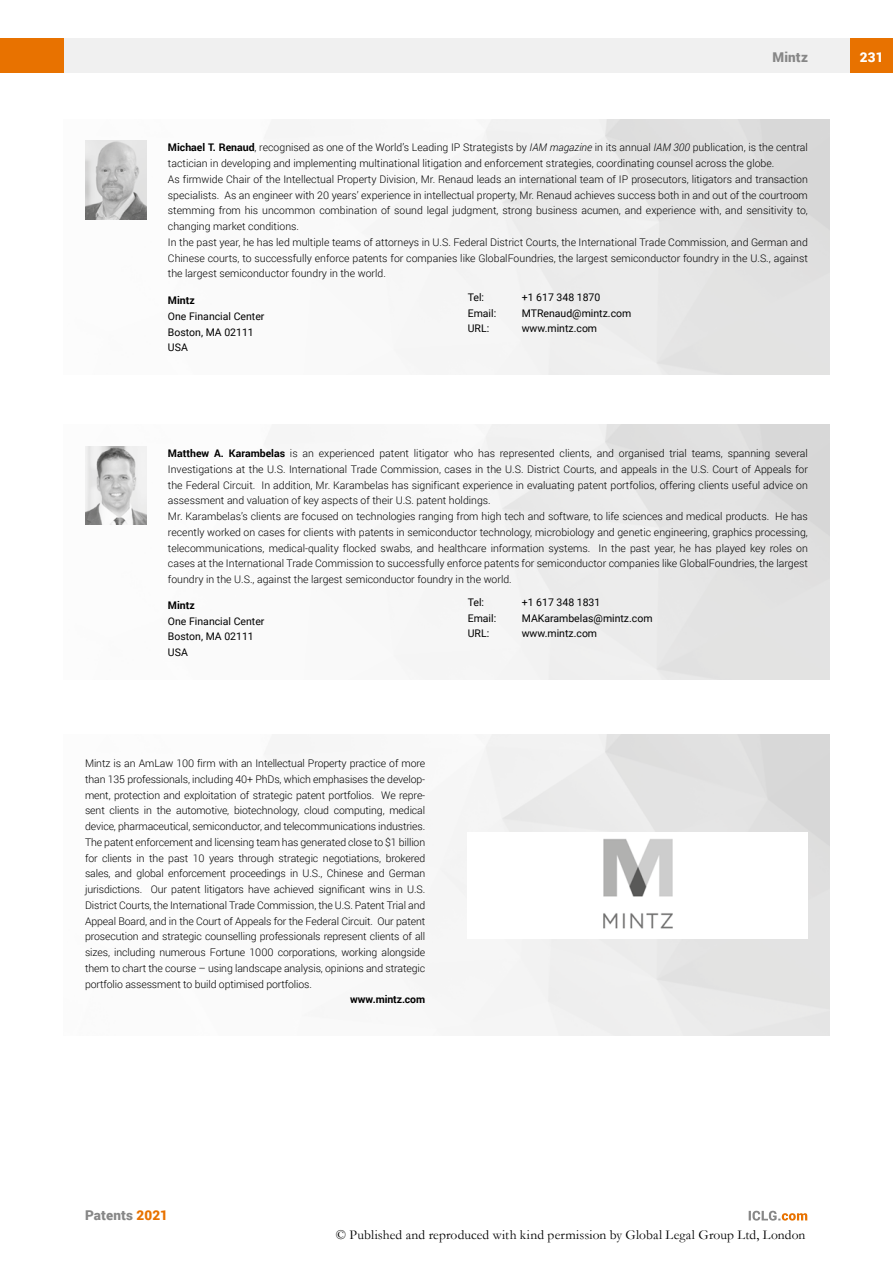
<style>
.page{position:relative;width:893px;height:1263px;background:#fff}
.page>*{position:absolute;margin:0;border:0;box-sizing:border-box;transform-origin:0 0}
.t1{font:13.5px "Garamond";letter-spacing:.01em;color:#000}
.t2{font:900 13.5px "Roboto";letter-spacing:.01em;color:#878787}
.t3{font:900 13.5px "Roboto";color:#fff}
.t4{font:300 10.5px/15.8px "Roboto";color:#000}
.t5{font:10.5px/15.8px "Roboto";color:#000}
.t6{font:700 10.5px "Roboto";letter-spacing:-.005em;color:#000}
.s1{font-weight:700}
.s2{font-style:italic}
.s3{color:#e87200}
</style>
<div class="page">
<div style="left:64px;top:38px;width:786px;height:34px;background:#f0f0f0"></div>
<div style="left:850px;top:38px;width:43px;height:34px;background:#e87200"></div>
<div style="left:0;top:38px;width:64px;height:34px;background:#e87200"></div>
<svg style="left:749px;top:1211px;width:58px;height:9px"></svg>
<img style="left:85px;top:119px;width:744px;height:255px">
<img style="left:85px;top:140px;width:61px;height:79px">
<img style="left:603px;top:838px;width:70px;height:91px">
<img style="left:85px;top:446px;width:61px;height:79px">
<p class="t2" style="left:772px;top:48px;width:37px">Mintz</p>
<p class="t4" style="left:168px;top:139px;width:641px"><span class="s1">Michael T. Renaud</span>, recognised as one of the World’s Leading IP Strategists by <span class="s2">IAM magazine</span> in its annual <span class="s2">IAM 300</span> publication, is the central tactician in developing and implementing multinational litigation and enforcement strategies, coordinating counsel across the globe.<br>As firmwide Chair of the Intellectual Property Division, Mr. Renaud leads an international team of IP prosecutors, litigators and transaction specialists. As an engineer with 20 years’ experience in intellectual property, Mr. Renaud achieves success both in and out of the courtroom stemming from his uncommon combination of sound legal judgment, strong business acumen, and experience with, and sensitivity to, changing market conditions.<br>In the past year, he has led multiple teams of attorneys in U.S. Federal District Courts, the International Trade Commission, and German and Chinese courts, to successfully enforce patents for companies like GlobalFoundries, the largest semiconductor foundry in the U.S., against the largest semiconductor foundry in the world.</p>
<p class="t6" style="left:168px;top:293px;width:28px">Mintz</p>
<p class="t5" style="left:168px;top:308px;width:98px">One Financial Center<br>Boston, MA 02111<br>USA</p>
<p class="t5" style="left:468px;top:289px;width:18px">Tel:</p>
<p class="t5" style="left:522px;top:289px;width:80px">+1 617 348 1870</p>
<p class="t5" style="left:468px;top:305px;width:30px">Email:</p>
<p class="t5" style="left:522px;top:305px;width:111px">MTRenaud@mintz.com</p>
<p class="t5" style="left:468px;top:320px;width:23px">URL:</p>
<p class="t5" style="left:522px;top:320px;width:77px">www.mintz.com</p>
<p class="t4" style="left:168px;top:445px;width:641px"><span class="s1">Matthew A. Karambelas</span> is an experienced patent litigator who has represented clients, and organised trial teams, spanning several Investigations at the U.S. International Trade Commission, cases in the U.S. District Courts, and appeals in the U.S. Court of Appeals for the Federal Circuit. In addition, Mr. Karambelas has significant experience in evaluating patent portfolios, offering clients useful advice on assessment and valuation of key aspects of their U.S. patent holdings.<br>Mr. Karambelas’s clients are focused on technologies ranging from high tech and software, to life sciences and medical products. He has recently worked on cases for clients with patents in semiconductor technology, microbiology and genetic engineering, graphics processing, telecommunications, medical-quality flocked swabs, and healthcare information systems. In the past year, he has played key roles on cases at the International Trade Commission to successfully enforce patents for semiconductor companies like GlobalFoundries, the largest foundry in the U.S., against the largest semiconductor foundry in the world.</p>
<p class="t6" style="left:168px;top:598px;width:28px">Mintz</p>
<p class="t5" style="left:168px;top:613px;width:98px">One Financial Center<br>Boston, MA 02111<br>USA</p>
<p class="t5" style="left:468px;top:594px;width:18px">Tel:</p>
<p class="t5" style="left:522px;top:594px;width:80px">+1 617 348 1831</p>
<p class="t5" style="left:468px;top:609px;width:30px">Email:</p>
<p class="t5" style="left:522px;top:609px;width:132px">MAKarambelas@mintz.com</p>
<p class="t5" style="left:468px;top:625px;width:23px">URL:</p>
<p class="t5" style="left:522px;top:625px;width:77px">www.mintz.com</p>
<p class="t4" style="left:85px;top:755px;width:342px;text-align:justify">Mintz is an AmLaw 100 firm with an Intellectual Property practice of more than 135 professionals, including 40+ PhDs, which emphasises the develop&shy;ment, protection and exploitation of strategic patent portfolios. We repre&shy;sent clients in the automotive, biotechnology, cloud computing, medical device, pharmaceutical, semiconductor, and telecommunications industries.<br>The patent enforcement and licensing team has generated close to $1 billion for clients in the past 10 years through strategic negotiations, brokered sales, and global enforcement proceedings in U.S., Chinese and German jurisdictions. Our patent litigators have achieved significant wins in U.S.<br>District Courts, the International Trade Commission, the U.S. Patent Trial and Appeal Board, and in the Court of Appeals for the Federal Circuit. Our patent prosecution and strategic counselling professionals represent clients of all sizes, including numerous Fortune 1000 corporations, working alongside them to chart the course – using landscape analysis, opinions and strategic portfolio assessment to build optimised portfolios.</p>
<p class="t6" style="left:350px;top:992px;width:76px">www.mintz.com</p>
<p class="t3" style="left:860px;top:48px;width:25px">231</p>
<p class="t2" style="left:85px;top:1206px;width:84px">Patents <span class="s3">2021</span></p>
<p class="t1" style="left:336px;top:1225px;width:471px">© Published and reproduced with kind permission by Global Legal Group Ltd, London</p>
</div>
